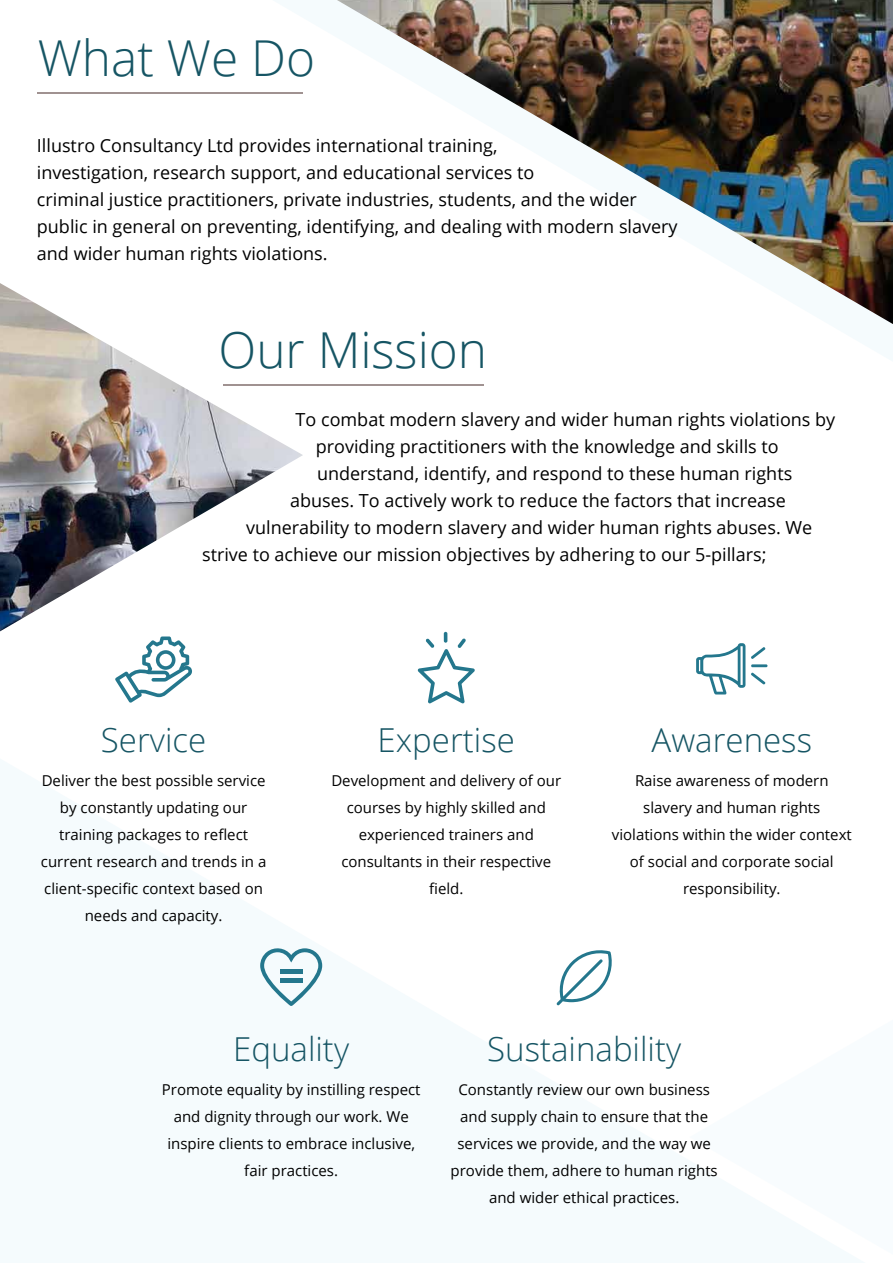
<style>
.page{position:relative;width:893px;height:1263px;background:#fff}
.page>*{position:absolute;margin:0;border:0;box-sizing:border-box;transform-origin:0 0}
.t1{font:300 49.5px "Open Sans";color:#165564}
.t2{font:300 33px "Open Sans";color:#165564}
.t3{font:18px/27px "Open Sans";color:#000}
.t4{font:15px/27px "Open Sans";color:#000;text-align:center}
</style>
<div class="page">
<hr style="left:38px;top:92px;width:265px;height:2px;background:#a09291">
<hr style="left:223px;top:384px;width:261px;height:2px;background:#a09291">
<img style="left:337px;top:0;width:556px;height:324px">
<svg style="left:115px;top:636px;width:77px;height:67px"></svg>
<svg style="left:418px;top:632px;width:57px;height:71px"></svg>
<svg style="left:696px;top:643px;width:72px;height:52px"></svg>
<svg style="left:260px;top:948px;width:62px;height:58px"></svg>
<hr style="left:280px;top:969px;width:23px;height:4px;background:#24778d">
<hr style="left:280px;top:978px;width:23px;height:4px;background:#24778d">
<svg style="left:556px;top:950px;width:56px;height:55px"></svg>
<img style="left:0;top:283px;width:303px;height:348px">
<h1 class="t1" style="left:38px;top:24px;width:279px">What We Do</h1>
<p class="t3" style="left:37px;top:132px;width:642px">Illustro Consultancy Ltd provides international training,<br>investigation, research support, and educational services to<br>criminal justice practitioners, private industries, students, and the wider public in general on preventing, identifying, and dealing with modern slavery and wider human rights violations.</p>
<h1 class="t1" style="left:218px;top:316px;width:270px">Our Mission</h1>
<p class="t3" style="left:296px;top:406px;width:541px">To combat modern slavery and wider human rights violations by</p>
<p class="t3" style="left:316px;top:433px;width:464px">providing practitioners with the knowledge and skills to</p>
<p class="t3" style="left:317px;top:460px;width:477px">understand, identify, and respond to these human rights</p>
<p class="t3" style="left:290px;top:487px;width:497px">abuses. To actively work to reduce the factors that increase</p>
<p class="t3" style="left:246px;top:514px;width:568px">vulnerability to modern slavery and wider human rights abuses. We</p>
<p class="t3" style="left:202px;top:541px;width:566px">strive to achieve our mission objectives by adhering to our 5-pillars;</p>
<h2 class="t2" style="left:101px;top:717px;width:107px">Service</h2>
<p class="t4" style="left:41px;top:767px;width:227px">Deliver the best possible service by constantly updating our training packages to reflect current research and trends in a client-specific context based on needs and capacity.</p>
<h2 class="t2" style="left:378px;top:717px;width:139px">Expertise</h2>
<p class="t4" style="left:331px;top:767px;width:231px">Development and delivery of our courses by highly skilled and experienced trainers and consultants in their respective field.</p>
<h2 class="t2" style="left:652px;top:717px;width:162px">Awareness</h2>
<p class="t4" style="left:612px;top:767px;width:241px">Raise awareness of modern slavery and human rights violations within the wider context of social and corporate social responsibility.</p>
<h2 class="t2" style="left:233px;top:1026px;width:117px">Equality</h2>
<p class="t4" style="left:162px;top:1075px;width:260px">Promote equality by instilling respect and dignity through our work. We inspire clients to embrace inclusive, fair practices.</p>
<h2 class="t2" style="left:487px;top:1026px;width:196px">Sustainability</h2>
<p class="t4" style="left:451px;top:1075px;width:269px">Constantly review our own business and supply chain to ensure that the services we provide, and the way we provide them, adhere to human rights and wider ethical practices.</p>
</div>
